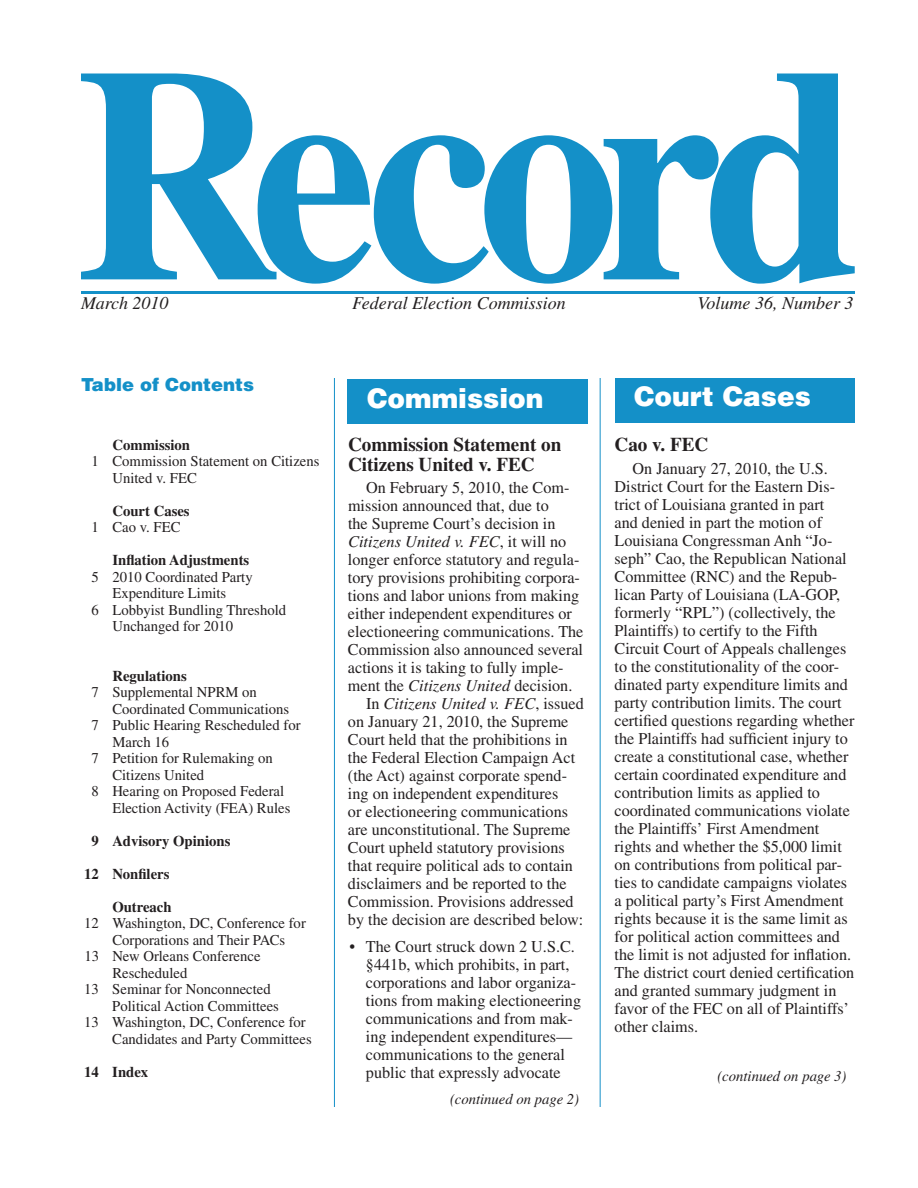
<style>
.page{position:relative;width:918px;height:1188px;background:#fff}
.page>*{position:absolute;margin:0;border:0;box-sizing:border-box;transform-origin:0 0}
.t1{font:900 27px "Helvetica LT Std";color:#fff}
.t2{font:700 19.5px/19.5px "Times LT Std";color:#231f20}
.t3{font:italic 18px "Times LT Std";color:#231f20}
.t4{font:900 18px "Helvetica LT Std";color:#1490c8}
.t5{font:16.5px/18px "Times LT Std";color:#231f20}
.t6{font:italic 16.5px "Times LT Std";color:#231f20}
.t7{font:15px/16.5px "Times LT Std";color:#231f20}
.t8{font:700 15px "Times LT Std";color:#231f20}
.t9{font:italic 15px "Times LT Std";color:#231f20}
.s1{font-style:normal}
.s2{font-style:italic}
</style>
<div class="page">
<svg style="left:81px;top:74px;width:774px;height:210px"></svg>
<hr style="left:81px;top:291px;width:774px;height:3px;background:#1490c8">
<hr style="left:334px;top:378px;width:1px;height:729px;background:#1490c8">
<hr style="left:600px;top:378px;width:1px;height:729px;background:#1490c8">
<div style="left:348px;top:380px;width:240px;height:44px;background:#1490c8"></div>
<div style="left:615px;top:378px;width:240px;height:45px;background:#1490c8"></div>
<p class="t3" style="left:81px;top:294px;width:89px">March 2010</p>
<p class="t3" style="left:352px;top:294px;width:215px">Federal Election Commission</p>
<p class="t3" style="left:698px;top:294px;width:157px">Volume 36, Number 3</p>
<p class="t4" style="left:81px;top:373px;width:175px">Table of Contents</p>
<p class="t8" style="left:113px;top:436px;width:79px">Commission</p>
<p class="t7" style="left:112px;top:453px;width:209px;text-indent:-21px">1 Commission Statement on Citizens<br>United v. FEC</p>
<p class="t8" style="left:112px;top:502px;width:79px">Court Cases</p>
<p class="t7" style="left:92px;top:519px;width:90px">1 Cao v. FEC</p>
<p class="t8" style="left:112px;top:551px;width:138px">Inflation Adjustments</p>
<p class="t7" style="left:92px;top:568px;width:163px">5 2010 Coordinated Party</p>
<p class="t7" style="left:112px;top:585px;width:115px">Expenditure Limits</p>
<p class="t7" style="left:92px;top:601px;width:196px">6 Lobbyist Bundling Threshold</p>
<p class="t7" style="left:112px;top:618px;width:122px">Unchanged for 2010</p>
<p class="t8" style="left:112px;top:667px;width:76px">Regulations</p>
<p class="t7" style="left:92px;top:684px;width:167px">7 Supplemental NPRM on</p>
<p class="t7" style="left:112px;top:700px;width:178px">Coordinated Communications</p>
<p class="t7" style="left:92px;top:717px;width:211px">7 Public Hearing Rescheduled for</p>
<p class="t7" style="left:112px;top:733px;width:58px">March 16</p>
<p class="t7" style="left:92px;top:750px;width:183px">7 Petition for Rulemaking on</p>
<p class="t7" style="left:112px;top:766px;width:93px">Citizens United</p>
<p class="t7" style="left:92px;top:783px;width:194px">8 Hearing on Proposed Federal</p>
<p class="t7" style="left:112px;top:799px;width:180px">Election Activity (FEA) Rules</p>
<p class="t8" style="left:92px;top:832px;width:140px">9 Advisory Opinions</p>
<p class="t8" style="left:84px;top:865px;width:87px">12 Nonfilers</p>
<p class="t8" style="left:112px;top:898px;width:61px">Outreach</p>
<p class="t7" style="left:84px;top:915px;width:223px">12 Washington, DC, Conference for</p>
<p class="t7" style="left:112px;top:931px;width:174px">Corporations and Their PACs</p>
<p class="t7" style="left:85px;top:948px;width:178px">13 New Orleans Conference</p>
<p class="t7" style="left:112px;top:964px;width:77px">Rescheduled</p>
<p class="t7" style="left:84px;top:981px;width:188px">13 Seminar for Nonconnected</p>
<p class="t7" style="left:112px;top:997px;width:168px">Political Action Committees</p>
<p class="t7" style="left:84px;top:1014px;width:223px">13 Washington, DC, Conference for</p>
<p class="t7" style="left:112px;top:1030px;width:201px">Candidates and Party Committees</p>
<p class="t8" style="left:84px;top:1063px;width:66px">14 Index</p>
<h1 class="t1" style="left:367px;top:381px;width:178px">Commission</h1>
<h1 class="t1" style="left:634px;top:379px;width:178px">Court Cases</h1>
<p class="t2" style="left:348px;top:435px;width:215px">Commission Statement on<br>Citizens United v. FEC</p>
<p class="t5" style="left:366px;top:479px;width:205px">On February 5, 2010, the Com-</p>
<p class="t5" style="left:348px;top:497px;width:202px">mission announced that, due to</p>
<p class="t5" style="left:348px;top:515px;width:209px">the Supreme Court’s decision in</p>
<p class="t6" style="left:348px;top:533px;width:220px">Citizens United v. FEC<span class="s1">, it will no</span></p>
<p class="t5" style="left:348px;top:551px;width:233px">longer enforce statutory and regula-</p>
<p class="t5" style="left:348px;top:569px;width:233px">tory provisions prohibiting corpora-</p>
<p class="t5" style="left:348px;top:587px;width:233px">tions and labor unions from making</p>
<p class="t5" style="left:348px;top:605px;width:225px">either independent expenditures or</p>
<p class="t5" style="left:348px;top:623px;width:237px">electioneering communications. The</p>
<p class="t5" style="left:348px;top:641px;width:237px">Commission also announced several</p>
<p class="t5" style="left:348px;top:659px;width:217px">actions it is taking to fully imple-</p>
<p class="t5" style="left:348px;top:677px;width:226px">ment the <span class="s2">Citizens United</span> decision.</p>
<p class="t6" style="left:366px;top:695px;width:219px"><span class="s1">In</span> Citizens United v. FEC<span class="s1">, issued</span></p>
<p class="t5" style="left:348px;top:713px;width:222px">on January 21, 2010, the Supreme</p>
<p class="t5" style="left:348px;top:731px;width:221px">Court held that the prohibitions in</p>
<p class="t5" style="left:348px;top:749px;width:229px">the Federal Election Campaign Act</p>
<p class="t5" style="left:348px;top:767px;width:221px">(the Act) against corporate spend-</p>
<p class="t5" style="left:348px;top:785px;width:212px">ing on independent expenditures</p>
<p class="t5" style="left:348px;top:803px;width:222px">or electioneering communications</p>
<p class="t5" style="left:348px;top:821px;width:224px">are unconstitutional. The Supreme</p>
<p class="t5" style="left:348px;top:839px;width:218px">Court upheld statutory provisions</p>
<p class="t5" style="left:348px;top:857px;width:227px">that require political ads to contain</p>
<p class="t5" style="left:348px;top:875px;width:220px">disclaimers and be reported to the</p>
<p class="t5" style="left:348px;top:893px;width:227px">Commission. Provisions addressed</p>
<p class="t5" style="left:348px;top:911px;width:237px">by the decision are described below:</p>
<p class="t5" style="left:366px;top:937px;width:217px;text-indent:-16px">• The Court struck down 2 U.S.C. §441b, which prohibits, in part, corporations and labor organiza&shy;tions from making electioneering communications and from mak&shy;ing independent expenditures— communications to the general public that expressly advocate</p>
<p class="t2" style="left:615px;top:435px;width:95px">Cao v. FEC</p>
<p class="t5" style="left:615px;top:459px;width:241px;text-indent:18px">On January 27, 2010, the U.S.<br>District Court for the Eastern Dis&shy;trict of Louisiana granted in part<br>and denied in part the motion of Louisiana Congressman Anh “Jo&shy;seph” Cao, the Republican National Committee (RNC) and the Repub&shy;lican Party of Louisiana (LA-GOP, formerly “RPL”) (collectively, the Plaintiffs) to certify to the Fifth Circuit Court of Appeals challenges to the constitutionality of the coor&shy;dinated party expenditure limits and party contribution limits. The court certified questions regarding whether the Plaintiffs had sufficient injury to create a constitutional case, whether certain coordinated expenditure and contribution limits as applied to coordinated communications violate the Plaintiffs’ First Amendment rights and whether the $5,000 limit on contributions from political par&shy;ties to candidate campaigns violates a political party’s First Amendment rights because it is the same limit as for political action committees and the limit is not adjusted for inflation.<br>The district court denied certification and granted summary judgment in favor of the FEC on all of Plaintiffs’ other claims.</p>
<p class="t9" style="left:717px;top:1068px;width:131px">(continued on page 3)</p>
<p class="t9" style="left:450px;top:1091px;width:131px">(continued on page 2)</p>
</div>
